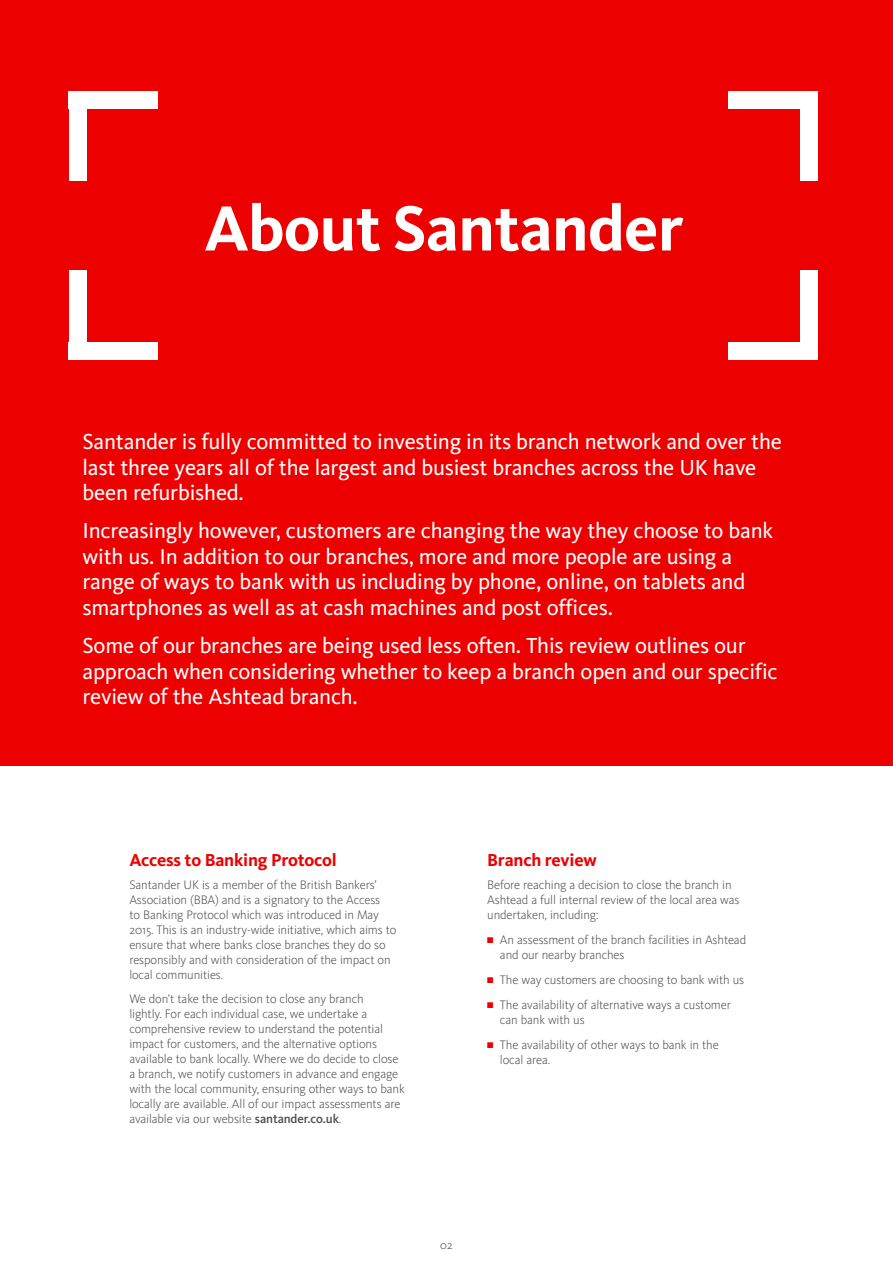
<style>
.page{position:relative;width:893px;height:1263px;background:#fff}
.page>*{position:absolute;margin:0;border:0;box-sizing:border-box;transform-origin:0 0}
.t1{font:700 66px "Kievit OT";letter-spacing:-.01em;color:#fff}
.t2{font:22.5px/25.5px "Kievit OT";letter-spacing:-.01em;color:#fff}
.t3{font:700 18px "Kievit OT";letter-spacing:-.01em;color:#ec0000}
.t4{font:300 12.75px/15px "Kievit OT";letter-spacing:-.01em;color:#4c4c4c}
.t5{font:300 12px "Kievit OT";color:#4c4c4c}
.s1{font-weight:500}
.s2{color:#ec0000}
</style>
<div class="page">
<div style="left:0;top:0;width:893px;height:765px;background:#ec0000"></div>
<div style="left:69px;top:91px;width:89px;height:18px;background:#fff"></div>
<div style="left:69px;top:91px;width:17px;height:90px;background:#fff"></div>
<div style="left:729px;top:91px;width:89px;height:18px;background:#fff"></div>
<div style="left:800px;top:91px;width:18px;height:90px;background:#fff"></div>
<div style="left:69px;top:342px;width:89px;height:18px;background:#fff"></div>
<div style="left:69px;top:270px;width:17px;height:90px;background:#fff"></div>
<div style="left:729px;top:342px;width:89px;height:18px;background:#fff"></div>
<div style="left:800px;top:270px;width:18px;height:90px;background:#fff"></div>
<h1 class="t1" style="left:204px;top:190px;width:481px">About Santander</h1>
<h2 class="t2" style="left:83px;top:429px;width:701px">Santander is fully committed to investing in its branch network and over the last three years all of the largest and busiest branches across the UK have been refurbished.</h2>
<p class="t2" style="left:83px;top:518px;width:692px">Increasingly however, customers are changing the way they choose to bank with us. In addition to our branches, more and more people are using a range of ways to bank with us including by phone, online, on tablets and smartphones as well as at cash machines and post offices.</p>
<h2 class="t2" style="left:83px;top:633px;width:696px">Some of our branches are being used less often. This review outlines our approach when considering whether to keep a branch open and our specific review of the Ashtead branch.</h2>
<h3 class="t3" style="left:129px;top:849px;width:209px">Access to Banking Protocol</h3>
<p class="t4" style="left:129px;top:878px;width:269px">Santander UK is a member of the British Bankers’ Association (BBA) and is a signatory to the Access<br>to Banking Protocol which was introduced in May 2015. This is an industry-wide initiative, which aims to ensure that where banks close branches they do so responsibly and with consideration of the impact on local communities.</p>
<p class="t4" style="left:129px;top:991px;width:277px">We don’t take the decision to close any branch<br>lightly. For each individual case, we undertake a comprehensive review to understand the potential impact for customers, and the alternative options available to bank locally. Where we do decide to close a branch, we notify customers in advance and engage with the local community, ensuring other ways to bank locally are available. All of our impact assessments are available via our website <span class="s1">santander.co.uk</span>.</p>
<h3 class="t3" style="left:487px;top:849px;width:111px">Branch review</h3>
<p class="t4" style="left:487px;top:878px;width:254px">Before reaching a decision to close the branch in<br>Ashtead a full internal review of the local area was undertaken, including:</p>
<p class="t4" style="left:500px;top:933px;width:248px;text-indent:-13px"><span class="s2">■</span> An assessment of the branch facilities in Ashtead and our nearby branches</p>
<p class="t4" style="left:487px;top:973px;width:259px"><span class="s2">■</span> The way customers are choosing to bank with us</p>
<p class="t4" style="left:500px;top:998px;width:232px;text-indent:-13px"><span class="s2">■</span> The availability of alternative ways a customer can bank with us</p>
<p class="t4" style="left:500px;top:1038px;width:220px;text-indent:-13px"><span class="s2">■</span> The availability of other ways to bank in the local area.</p>
<p class="t5" style="left:440px;top:1238px;width:14px">02</p>
</div>
